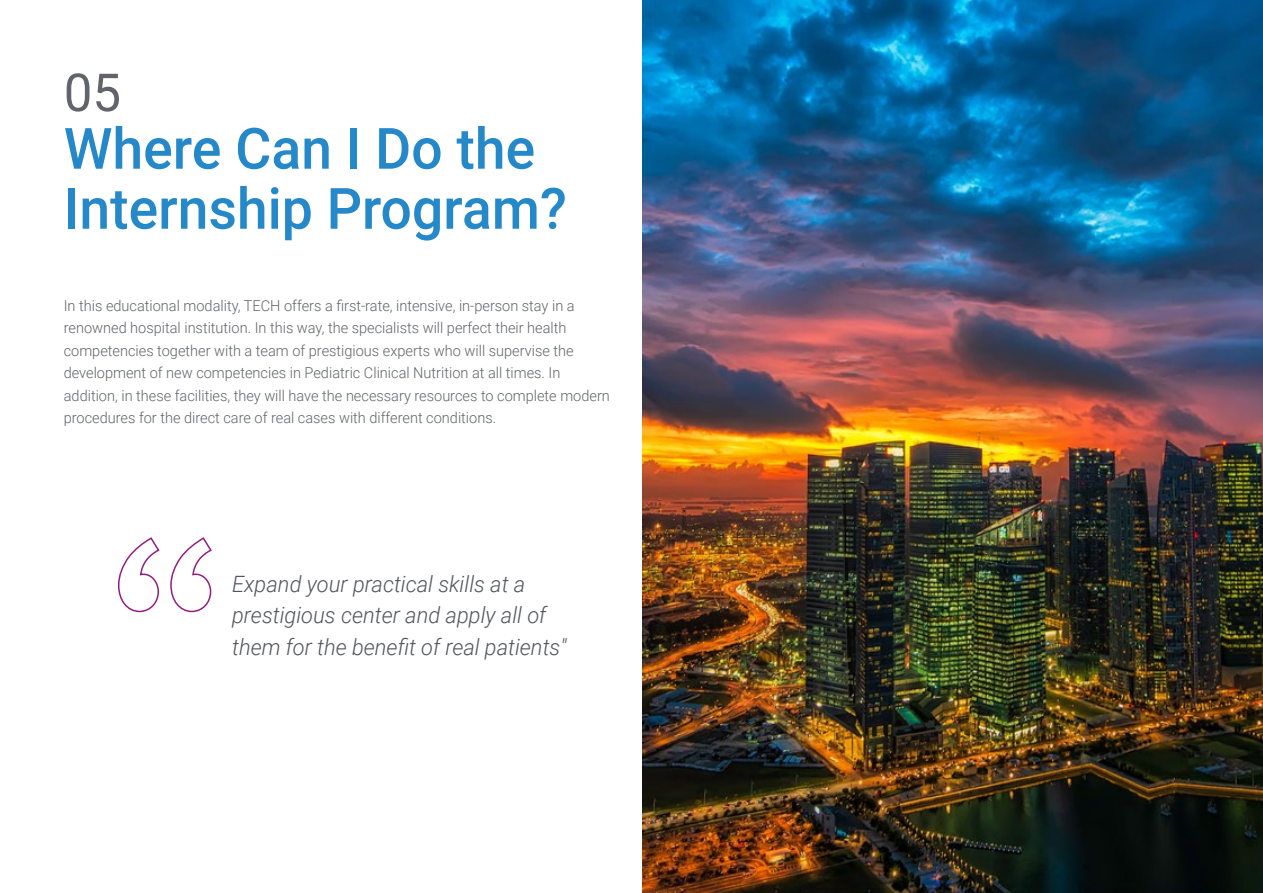
<style>
.page{position:relative;width:1263px;height:893px;background:#fff}
.page>*{position:absolute;margin:0;border:0;box-sizing:border-box;transform-origin:0 0}
.t1{font:500 57px/60px "Roboto";color:#2488c9}
.t2{font:52.5px "Roboto";color:#61646a}
.t3{font:italic 300 22.5px/31.5px "Roboto";color:#52555b}
.t4{font:300 15px/22.5px "Roboto";color:#61646a}
</style>
<div class="page">
<svg style="left:118px;top:537px;width:94px;height:76px"></svg>
<img style="left:642px;top:0;width:621px;height:893px">
<h2 class="t2" style="left:64px;top:56px;width:59px">05</h2>
<h1 class="t1" style="left:64px;top:116px;width:504px">Where Can I Do the<br>Internship Program?</h1>
<p class="t4" style="left:64px;top:293px;width:548px">In this educational modality, TECH offers a first-rate, intensive, in-person stay in a renowned hospital institution. In this way, the specialists will perfect their health competencies together with a team of prestigious experts who will supervise the development of new competencies in Pediatric Clinical Nutrition at all times. In addition, in these facilities, they will have the necessary resources to complete modern procedures for the direct care of real cases with different conditions.</p>
<h3 class="t3" style="left:232px;top:567px;width:336px">Expand your practical skills at a prestigious center and apply all of them for the benefit of real patients"</h3>
</div>
